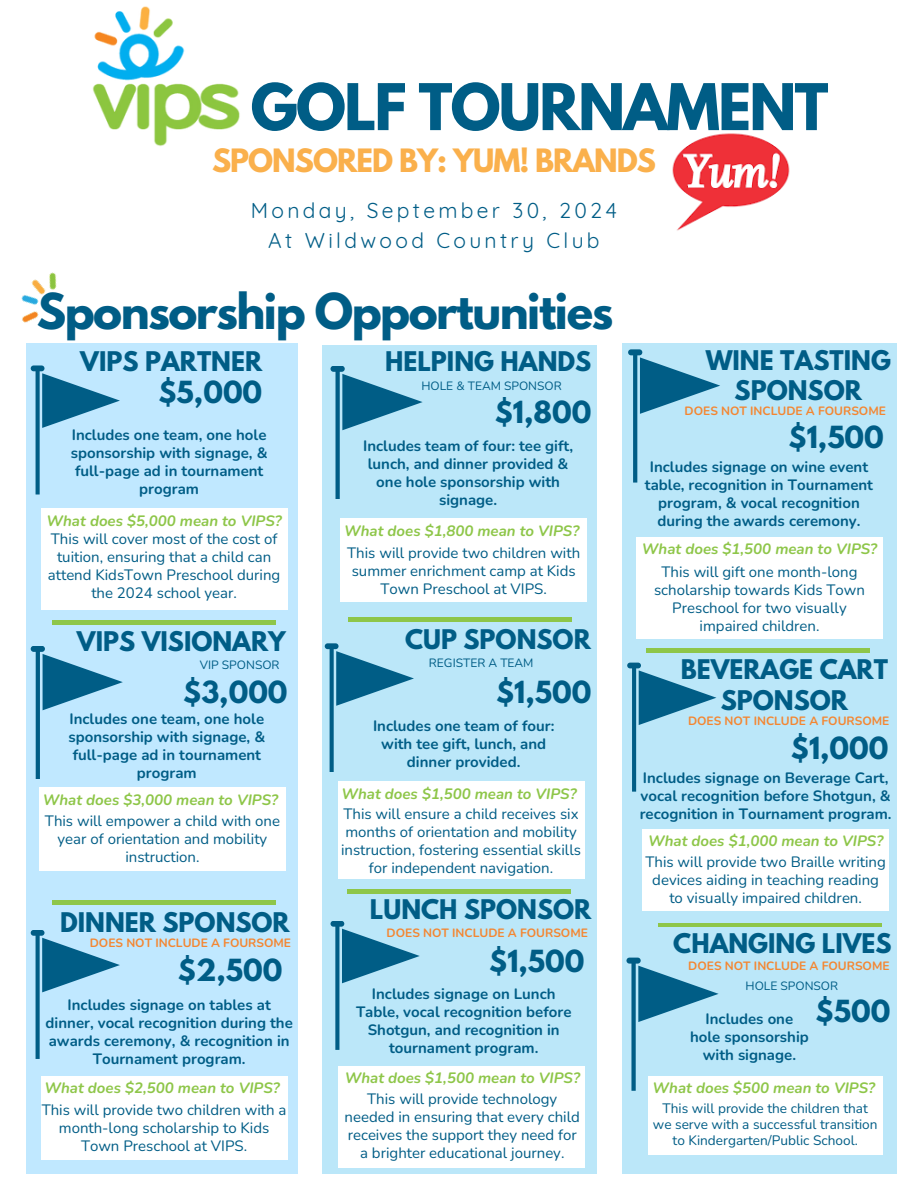
<style>
.page{position:relative;width:918px;height:1188px;background:#fff}
.page>*{position:absolute;margin:0;border:0;box-sizing:border-box;transform-origin:0 0}
.t1{font:700 57px "League Spartan";letter-spacing:-.035em;color:#005d86}
.t2{font:700 43.8px "League Spartan";letter-spacing:-.035em;color:#005d86}
.t3{font:700 28.5px "League Spartan";letter-spacing:-.035em;color:#fab04c}
.t4{font:700 27px "League Spartan";color:#005d86}
.t5{font:700 24px/30.3px "League Spartan";color:#005d86;text-align:center}
.t6{font:21px "Quicksand";letter-spacing:.16em;color:#005d86}
.t7{font:15px/18px "Nunito";color:#005d86;text-align:center}
.t8{font:700 15px/18px "Nunito";color:#005d86;text-align:center}
.t9{font:italic 700 15px "Nunito";color:#8ec649}
.t10{font:13.65px/15.8px "Nunito";color:#005d86;text-align:center}
.t11{font:700 12px "Nunito";color:#f48631}
.t12{font:12px "Nunito";color:#005d86}
</style>
<div class="page">
<div style="left:26px;top:343px;width:271px;height:831px;background:#c0e8ff"></div>
<div style="left:31px;top:366px;width:14px;height:5px;background:#005d86;border-radius:3px"></div>
<svg style="left:42px;top:373px;width:78px;height:55px"></svg>
<div style="left:31px;top:646px;width:14px;height:6px;background:#005d86;border-radius:3px"></div>
<svg style="left:43px;top:654px;width:80px;height:56px"></svg>
<hr style="left:52px;top:621px;width:224px;height:3px;background:#8ec649">
<div style="left:41px;top:508px;width:247px;height:102px;background:#fff"></div>
<div style="left:39px;top:787px;width:247px;height:83px;background:#fff"></div>
<hr style="left:52px;top:900px;width:224px;height:4px;background:#8ec649">
<div style="left:31px;top:930px;width:14px;height:6px;background:#005d86;border-radius:3px"></div>
<svg style="left:42px;top:938px;width:78px;height:54px"></svg>
<div style="left:41px;top:1076px;width:247px;height:83px;background:#fff"></div>
<div style="left:323px;top:345px;width:274px;height:829px;background:#bbe7f9"></div>
<div style="left:331px;top:366px;width:14px;height:6px;background:#005d86;border-radius:3px"></div>
<svg style="left:342px;top:374px;width:81px;height:56px"></svg>
<div style="left:340px;top:519px;width:247px;height:83px;background:#fff"></div>
<div style="left:325px;top:644px;width:14px;height:5px;background:#005d86;border-radius:3px"></div>
<svg style="left:336px;top:651px;width:78px;height:55px"></svg>
<hr style="left:347px;top:890px;width:224px;height:4px;background:#8ec649">
<div style="left:338px;top:782px;width:247px;height:97px;background:#fff"></div>
<hr style="left:348px;top:617px;width:223px;height:4px;background:#8ec649">
<div style="left:622px;top:343px;width:274px;height:831px;background:#bbe7f9"></div>
<div style="left:626px;top:958px;width:15px;height:6px;background:#005d86;border-radius:3px"></div>
<svg style="left:638px;top:966px;width:81px;height:56px"></svg>
<div style="left:648px;top:1076px;width:235px;height:78px;background:#fff"></div>
<hr style="left:658px;top:923px;width:224px;height:4px;background:#8ec649">
<div style="left:338px;top:1066px;width:247px;height:101px;background:#fff"></div>
<div style="left:331px;top:921px;width:13px;height:6px;background:#005d86;border-radius:3px"></div>
<svg style="left:342px;top:929px;width:78px;height:54px"></svg>
<div style="left:628px;top:350px;width:14px;height:5px;background:#005d86;border-radius:3px"></div>
<svg style="left:640px;top:357px;width:80px;height:57px"></svg>
<div style="left:636px;top:537px;width:247px;height:102px;background:#fff"></div>
<hr style="left:646px;top:648px;width:224px;height:4px;background:#8ec649">
<div style="left:627px;top:663px;width:14px;height:5px;background:#005d86;border-radius:3px"></div>
<svg style="left:639px;top:670px;width:77px;height:55px"></svg>
<div style="left:642px;top:830px;width:247px;height:81px;background:#fff"></div>
<img style="left:21px;top:272px;width:36px;height:51px">
<img style="left:672px;top:133px;width:118px;height:98px">
<img style="left:92px;top:6px;width:148px;height:141px">
<p class="t1" style="left:251px;top:79px;width:579px">GOLF TOURNAMENT</p>
<p class="t3" style="left:212px;top:147px;width:445px">SPONSORED BY: YUM! BRANDS</p>
<p class="t6" style="left:251px;top:197px;width:368px">Monday, September 30, 2024</p>
<p class="t6" style="left:268px;top:227px;width:333px">At Wildwood Country Club</p>
<p class="t2" style="left:37px;top:290px;width:578px">Sponsorship Opportunities</p>
<p class="t5" style="left:80px;top:349px;width:184px">VIPS PARTNER</p>
<p class="t4" style="left:159px;top:378px;width:105px">$5,000</p>
<p class="t8" style="left:71px;top:426px;width:198px">Includes one team, one hole sponsorship with signage, &amp; full-page ad in tournament program</p>
<p class="t9" style="left:47px;top:510px;width:237px">What does $5,000 mean to VIPS?</p>
<p class="t7" style="left:48px;top:530px;width:234px">This will cover most of the cost of tuition, ensuring that a child can attend KidsTown Preschool during the 2024 school year.</p>
<p class="t5" style="left:77px;top:629px;width:211px">VIPS VISIONARY</p>
<p class="t12" style="left:200px;top:657px;width:81px">VIP SPONSOR</p>
<p class="t4" style="left:183px;top:678px;width:106px">$3,000</p>
<p class="t8" style="left:68px;top:710px;width:198px">Includes one team, one hole sponsorship with signage, &amp; full-page ad in tournament program</p>
<p class="t9" style="left:43px;top:789px;width:237px">What does $3,000 mean to VIPS?</p>
<p class="t7" style="left:45px;top:812px;width:237px">This will empower a child with one year of orientation and mobility instruction.</p>
<p class="t5" style="left:60px;top:910px;width:231px">DINNER SPONSOR</p>
<p class="t11" style="left:90px;top:935px;width:203px">DOES NOT INCLUDE A FOURSOME</p>
<p class="t4" style="left:178px;top:957px;width:106px">$2,500</p>
<p class="t8" style="left:46px;top:996px;width:249px">Includes signage on tables at dinner, vocal recognition during the awards ceremony, &amp; recognition in<br>Tournament program.</p>
<p class="t9" style="left:45px;top:1078px;width:237px">What does $2,500 mean to VIPS?</p>
<p class="t7" style="left:42px;top:1101px;width:246px">This will provide two children with a month-long scholarship to Kids<br>Town Preschool at VIPS.</p>
<p class="t5" style="left:385px;top:349px;width:208px">HELPING HANDS</p>
<p class="t12" style="left:421px;top:377px;width:142px">HOLE &amp; TEAM SPONSOR</p>
<p class="t4" style="left:495px;top:399px;width:98px">$1,800</p>
<p class="t8" style="left:363px;top:438px;width:211px">Includes team of four: tee gift, lunch, and dinner provided &amp; one hole sponsorship with signage.</p>
<p class="t9" style="left:344px;top:521px;width:237px">What does $1,800 mean to VIPS?</p>
<p class="t7" style="left:347px;top:544px;width:234px">This will provide two children with summer enrichment camp at Kids<br>Town Preschool at VIPS.</p>
<p class="t5" style="left:405px;top:627px;width:187px">CUP SPONSOR</p>
<p class="t12" style="left:429px;top:655px;width:106px">REGISTER A TEAM</p>
<p class="t4" style="left:496px;top:678px;width:97px">$1,500</p>
<p class="t8" style="left:373px;top:717px;width:183px">Includes one team of four: with tee gift, lunch, and dinner provided.</p>
<p class="t9" style="left:341px;top:784px;width:237px">What does $1,500 mean to VIPS?</p>
<p class="t7" style="left:341px;top:805px;width:241px">This will ensure a child receives six months of orientation and mobility instruction, fostering essential skills for independent navigation.</p>
<p class="t5" style="left:370px;top:897px;width:223px">LUNCH SPONSOR</p>
<p class="t11" style="left:387px;top:925px;width:203px">DOES NOT INCLUDE A FOURSOME</p>
<p class="t4" style="left:489px;top:948px;width:97px">$1,500</p>
<p class="t8" style="left:356px;top:985px;width:217px">Includes signage on Lunch<br>Table, vocal recognition before<br>Shotgun, and recognition in tournament program.</p>
<p class="t9" style="left:345px;top:1067px;width:237px">What does $1,500 mean to VIPS?</p>
<p class="t7" style="left:345px;top:1090px;width:237px">This will provide technology needed in ensuring that every child receives the support they need for a brighter educational journey.</p>
<p class="t5" style="left:706px;top:348px;width:187px">WINE TASTING<br>SPONSOR</p>
<p class="t11" style="left:685px;top:403px;width:203px">DOES NOT INCLUDE A FOURSOME</p>
<p class="t4" style="left:789px;top:424px;width:97px">$1,500</p>
<p class="t8" style="left:645px;top:459px;width:230px">Includes signage on wine event table, recognition in Tournament program, &amp; vocal recognition during the awards ceremony.</p>
<p class="t7" style="left:654px;top:563px;width:213px">This will gift one month-long scholarship towards Kids Town<br>Preschool for two visually impaired children.</p>
<p class="t9" style="left:642px;top:539px;width:237px">What does $1,500 mean to VIPS?</p>
<p class="t5" style="left:681px;top:657px;width:209px">BEVERAGE CART<br>SPONSOR</p>
<p class="t11" style="left:688px;top:713px;width:203px">DOES NOT INCLUDE A FOURSOME</p>
<p class="t4" style="left:791px;top:734px;width:99px">$1,000</p>
<p class="t8" style="left:640px;top:769px;width:253px;text-align:left">Includes signage on Beverage Cart, vocal recognition before Shotgun, &amp; recognition in Tournament program.</p>
<p class="t9" style="left:648px;top:831px;width:237px">What does $1,000 mean to VIPS?</p>
<p class="t7" style="left:645px;top:853px;width:242px">This will provide two Braille writing devices aiding in teaching reading to visually impaired children.</p>
<p class="t5" style="left:673px;top:932px;width:220px">CHANGING LIVES</p>
<p class="t11" style="left:688px;top:958px;width:203px">DOES NOT INCLUDE A FOURSOME</p>
<p class="t12" style="left:746px;top:978px;width:94px">HOLE SPONSOR</p>
<p class="t4" style="left:816px;top:998px;width:76px">$500</p>
<p class="t8" style="left:706px;top:1010px;width:89px">Includes one</p>
<p class="t8" style="left:690px;top:1028px;width:120px">hole sponsorship</p>
<p class="t8" style="left:703px;top:1046px;width:95px">with signage.</p>
<p class="t9" style="left:653px;top:1078px;width:224px">What does $500 mean to VIPS?</p>
<p class="t10" style="left:653px;top:1101px;width:226px">This will provide the children that we serve with a successful transition to Kindergarten/Public School.</p>
</div>
